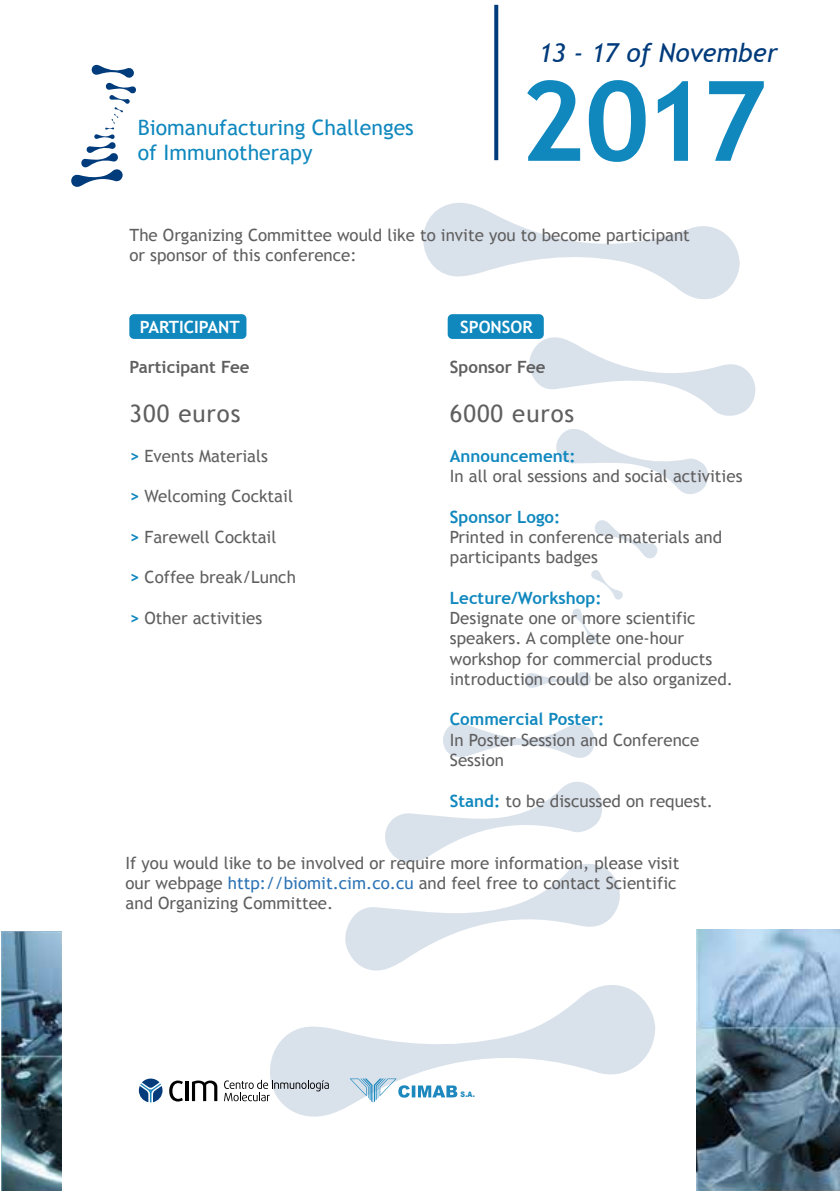
<style>
.page{position:relative;width:840px;height:1191px;background:#fff}
.page>*{position:absolute;margin:0;border:0;box-sizing:border-box;transform-origin:0 0}
.t1{font:700 110.8px "Trebuchet MS";color:#1088be}
.t2{font:italic 26.2px "Trebuchet MS";color:#003b7b}
.t3{font:24px "Trebuchet MS";letter-spacing:.04em;color:#605f5f}
.t4{font:21.2px/25.4px "Trebuchet MS";color:#1088be}
.t5{font:16.8px/20.2px "Trebuchet MS";color:#605f5f}
.t6{font:700 16.8px "Trebuchet MS";color:#1088be}
.t7{font:700 16.8px "Trebuchet MS";color:#605f5f}
.t8{font:700 16.8px "Trebuchet MS";color:#fff}
.t9{font:900 7.6px "Arial";color:#1d88be;scale:.85 1}
.s1{font-weight:700;color:#1088be}
.s2{color:#2c73b5}
</style>
<div class="page">
<div style="left:129px;top:314px;width:117px;height:25px;background:#1088be;border-radius:5px"></div>
<svg style="left:270px;top:985px;width:385px;height:131px"></svg>
<svg style="left:345px;top:781px;width:275px;height:190px"></svg>
<svg style="left:443px;top:723px;width:151px;height:35px"></svg>
<svg style="left:525px;top:672px;width:65px;height:16px"></svg>
<svg style="left:572px;top:608px;width:25px;height:36px"></svg>
<svg style="left:591px;top:570px;width:32px;height:30px"></svg>
<svg style="left:423px;top:203px;width:316px;height:96px"></svg>
<svg style="left:529px;top:335px;width:226px;height:81px"></svg>
<svg style="left:556px;top:429px;width:151px;height:65px"></svg>
<svg style="left:595px;top:520px;width:63px;height:39px"></svg>
<svg style="left:71px;top:65px;width:65px;height:122px"></svg>
<svg style="left:494px;top:5px;width:4px;height:155px"></svg>
<svg style="left:224px;top:1079px;width:104px;height:22px"></svg>
<svg style="left:169px;top:1080px;width:14px;height:21px"></svg>
<hr style="left:185px;top:1081px;width:3px;height:20px;background:#010001">
<svg style="left:192px;top:1080px;width:25px;height:21px"></svg>
<svg style="left:139px;top:1078px;width:23px;height:24px"></svg>
<svg style="left:349px;top:1078px;width:108px;height:24px"></svg>
<img style="left:696px;top:929px;width:143px;height:261px">
<img style="left:2px;top:931px;width:60px;height:260px">
<div style="left:447px;top:314px;width:96px;height:25px;background:#1088be;border-radius:5px"></div>
<p class="t4" style="left:138px;top:115px;width:277px">Biomanufacturing Challenges of Immunotherapy</p>
<h2 class="t2" style="left:538px;top:37px;width:241px">13 - 17 of November</h2>
<h1 class="t1" style="left:519px;top:52px;width:248px">2017</h1>
<p class="t5" style="left:129px;top:225px;width:561px">The Organizing Committee would like to invite you to become participant or sponsor of this conference:</p>
<p class="t8" style="left:140px;top:316px;width:102px">PARTICIPANT</p>
<p class="t7" style="left:129px;top:357px;width:121px">Participant Fee</p>
<h3 class="t3" style="left:129px;top:400px;width:112px">300 euros</h3>
<p class="t5" style="left:129px;top:446px;width:140px"><span class="s1">&gt;</span> Events Materials</p>
<p class="t5" style="left:129px;top:486px;width:165px"><span class="s1">&gt;</span> Welcoming Cocktail</p>
<p class="t5" style="left:129px;top:527px;width:148px"><span class="s1">&gt;</span> Farewell Cocktail</p>
<p class="t5" style="left:129px;top:567px;width:168px"><span class="s1">&gt;</span> Coffee break/Lunch</p>
<p class="t5" style="left:129px;top:608px;width:134px"><span class="s1">&gt;</span> Other activities</p>
<p class="t8" style="left:460px;top:316px;width:74px">SPONSOR</p>
<p class="t7" style="left:449px;top:357px;width:97px">Sponsor Fee</p>
<h3 class="t3" style="left:449px;top:400px;width:126px">6000 euros</h3>
<p class="t6" style="left:449px;top:445px;width:127px">Announcement:</p>
<p class="t5" style="left:449px;top:466px;width:294px">In all oral sessions and social activities</p>
<p class="t6" style="left:449px;top:506px;width:112px">Sponsor Logo:</p>
<p class="t5" style="left:449px;top:527px;width:273px">Printed in conference materials and participants badges</p>
<p class="t6" style="left:449px;top:587px;width:153px">Lecture/Workshop:</p>
<p class="t5" style="left:449px;top:608px;width:284px">Designate one or more scientific speakers. A complete one-hour workshop for commercial products introduction could be also organized.</p>
<p class="t6" style="left:449px;top:709px;width:156px">Commercial Poster:</p>
<p class="t5" style="left:449px;top:730px;width:251px">In Poster Session and Conference<br>Session</p>
<p class="t5" style="left:449px;top:790px;width:264px"><span class="s1">Stand:</span> to be discussed on request.</p>
<p class="t5" style="left:125px;top:853px;width:555px">If you would like to be involved or require more information, please visit our webpage <span class="s2">http://biomit.cim.co.cu</span> and feel free to contact Scientific and Organizing Committee.</p>
<p class="t9" style="left:460px;top:1089px;width:18px">S.A.</p>
</div>
